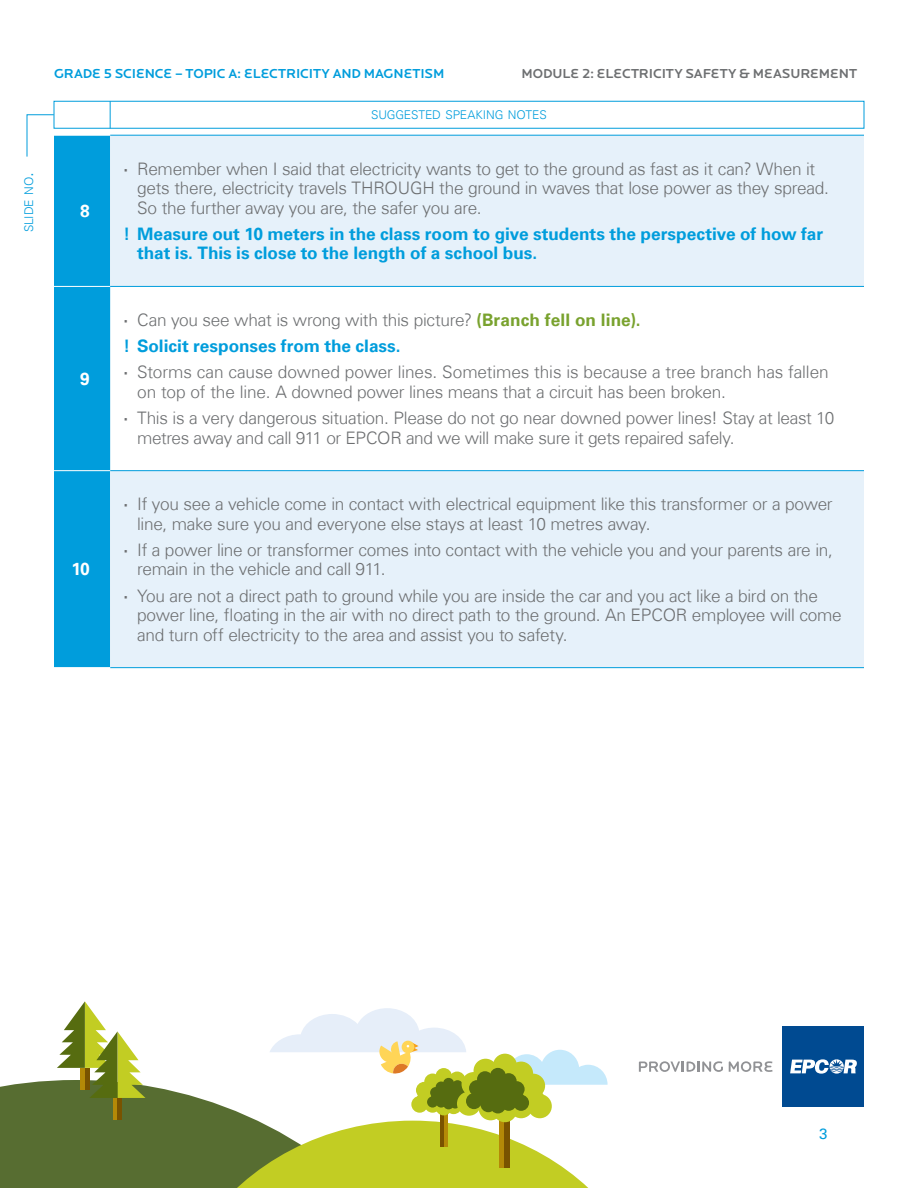
<style>
.page{position:relative;width:918px;height:1188px;background:#fff}
.page>*{position:absolute;margin:0;border:0;box-sizing:border-box;transform-origin:0 0}
.t1{font:300 17.25px/19.5px "Univers Com 45";letter-spacing:-.015em;color:#6d6f71}
.t2{font:700 17.25px/19.5px "Univers Com 65";letter-spacing:-.005em;color:#009ddc}
.Body{font:700 17.25px "Univers Com 65";color:#fff}
.t3{font:15px "Univers Com 55 Roman";color:#009ddc}
.Section_Heading{font:13.5px "EPCOR Locator Display Medium";letter-spacing:-.01em;color:#009ddc}
.Section_Heading-2{font:13.5px "EPCOR Locator Display Medium";letter-spacing:-.005em;color:#6d6f71}
.t4{font:300 12.15px "Univers Com 45";letter-spacing:-.01em;color:#009ddc}
.s1{font-size:17.25px}
.s2{font-family:"Univers Com 65";font-weight:700}
.s3{font-family:"Univers Com 65";font-weight:700;color:#79a22e}
</style>
<div class="page">
<svg style="left:27px;top:101px;width:84px;height:566px"></svg>
<svg style="left:110px;top:136px;width:754px;height:531px;fill:#e6f1fa"></svg>
<hr style="left:110px;top:470px;width:754px;height:1px;background:#009ddc">
<hr style="left:110px;top:667px;width:754px;height:1px;background:#009ddc">
<hr style="left:54px;top:470px;width:56px;height:1px;background:#fff">
<hr style="left:110px;top:135px;width:754px;height:1px;background:#009ddc">
<hr style="left:54px;top:135px;width:56px;height:1px;background:#fff">
<hr style="left:54px;top:286px;width:56px;height:1px;background:#fff">
<hr style="left:110px;top:286px;width:754px;height:1px;background:#009ddc">
<div style="left:783px;top:1026px;width:81px;height:81px;background:#004a91"></div>
<svg style="left:790px;top:1059px;width:67px;height:15px"></svg>
<svg style="left:639px;top:1061px;width:84px;height:11px"></svg>
<svg style="left:729px;top:1061px;width:44px;height:11px"></svg>
<svg style="left:489px;top:1050px;width:119px;height:35px"></svg>
<svg style="left:270px;top:1008px;width:196px;height:66px"></svg>
<svg style="left:0;top:1080px;width:410px;height:108px;fill:#576d31"></svg>
<svg style="left:203px;top:1121px;width:386px;height:67px"></svg>
<hr style="left:444px;top:1113px;width:4px;height:34px;background:#b48907">
<hr style="left:440px;top:1113px;width:4px;height:34px;background:#795300">
<div style="left:424px;top:1074px;width:17px;height:16px;background:#c2cd23;border-radius:50%"></div>
<div style="left:416px;top:1082px;width:17px;height:17px;background:#c2cd23;border-radius:50%"></div>
<div style="left:411px;top:1096px;width:17px;height:17px;background:#c2cd23;border-radius:50%"></div>
<div style="left:424px;top:1096px;width:17px;height:17px;background:#c2cd23;border-radius:50%"></div>
<div style="left:435px;top:1099px;width:17px;height:16px;background:#c2cd23;border-radius:50%"></div>
<div style="left:445px;top:1097px;width:17px;height:17px;background:#c2cd23;border-radius:50%"></div>
<div style="left:449px;top:1072px;width:16px;height:16px;background:#c2cd23;border-radius:50%"></div>
<div style="left:435px;top:1068px;width:17px;height:17px;background:#c2cd23;border-radius:50%"></div>
<div style="left:436px;top:1082px;width:11px;height:11px;background:#566c10;border-radius:50%"></div>
<div style="left:430px;top:1087px;width:11px;height:11px;background:#566c10;border-radius:50%"></div>
<div style="left:427px;top:1096px;width:11px;height:12px;background:#566c10;border-radius:50%"></div>
<div style="left:438px;top:1089px;width:11px;height:11px;background:#566c10;border-radius:50%"></div>
<div style="left:448px;top:1087px;width:11px;height:11px;background:#566c10;border-radius:50%"></div>
<div style="left:436px;top:1096px;width:11px;height:12px;background:#566c10;border-radius:50%"></div>
<div style="left:444px;top:1094px;width:11px;height:11px;background:#566c10;border-radius:50%"></div>
<div style="left:443px;top:1098px;width:11px;height:11px;background:#566c10;border-radius:50%"></div>
<div style="left:450px;top:1097px;width:11px;height:12px;background:#566c10;border-radius:50%"></div>
<div style="left:452px;top:1092px;width:11px;height:11px;background:#566c10;border-radius:50%"></div>
<svg style="left:458px;top:1086px;width:11px;height:11px"></svg>
<div style="left:452px;top:1080px;width:11px;height:11px;background:#566c10;border-radius:50%"></div>
<div style="left:444px;top:1082px;width:11px;height:11px;background:#566c10;border-radius:50%"></div>
<div style="left:443px;top:1078px;width:11px;height:11px;background:#566c10;border-radius:50%"></div>
<div style="left:499px;top:1119px;width:5px;height:48px;background:#b48907"></div>
<div style="left:504px;top:1119px;width:6px;height:48px;background:#795300"></div>
<div style="left:509px;top:1062px;width:24px;height:24px;background:#c2cd23;border-radius:50%"></div>
<div style="left:521px;top:1074px;width:24px;height:24px;background:#c2cd23;border-radius:50%"></div>
<div style="left:521px;top:1089px;width:24px;height:24px;background:#c2cd23;border-radius:50%"></div>
<div style="left:528px;top:1094px;width:24px;height:24px;background:#c2cd23;border-radius:50%"></div>
<div style="left:509px;top:1094px;width:24px;height:24px;background:#c2cd23;border-radius:50%"></div>
<div style="left:493px;top:1098px;width:24px;height:24px;background:#c2cd23;border-radius:50%"></div>
<div style="left:479px;top:1096px;width:24px;height:24px;background:#c2cd23;border-radius:50%"></div>
<div style="left:462px;top:1072px;width:24px;height:24px;background:#c2cd23;border-radius:50%"></div>
<div style="left:457px;top:1092px;width:24px;height:24px;background:#c2cd23;border-radius:50%"></div>
<div style="left:474px;top:1059px;width:24px;height:24px;background:#c2cd23;border-radius:50%"></div>
<div style="left:493px;top:1054px;width:24px;height:24px;background:#c2cd23;border-radius:50%"></div>
<div style="left:501px;top:1073px;width:16px;height:16px;background:#566c10;border-radius:50%"></div>
<div style="left:509px;top:1081px;width:16px;height:16px;background:#566c10;border-radius:50%"></div>
<div style="left:509px;top:1091px;width:16px;height:16px;background:#566c10;border-radius:50%"></div>
<div style="left:513px;top:1095px;width:16px;height:16px;background:#566c10;border-radius:50%"></div>
<div style="left:498px;top:1084px;width:16px;height:16px;background:#566c10;border-radius:50%"></div>
<div style="left:483px;top:1081px;width:16px;height:16px;background:#566c10;border-radius:50%"></div>
<div style="left:501px;top:1095px;width:16px;height:16px;background:#566c10;border-radius:50%"></div>
<div style="left:488px;top:1091px;width:16px;height:16px;background:#566c10;border-radius:50%"></div>
<div style="left:490px;top:1097px;width:16px;height:16px;background:#566c10;border-radius:50%"></div>
<div style="left:480px;top:1096px;width:16px;height:16px;background:#566c10;border-radius:50%"></div>
<div style="left:477px;top:1088px;width:16px;height:16px;background:#566c10;border-radius:50%"></div>
<div style="left:469px;top:1080px;width:16px;height:16px;background:#566c10;border-radius:50%"></div>
<div style="left:466px;top:1093px;width:16px;height:16px;background:#566c10;border-radius:50%"></div>
<div style="left:477px;top:1071px;width:16px;height:16px;background:#566c10;border-radius:50%"></div>
<div style="left:488px;top:1073px;width:16px;height:16px;background:#566c10;border-radius:50%"></div>
<div style="left:490px;top:1068px;width:16px;height:16px;background:#566c10;border-radius:50%"></div>
<hr style="left:113px;top:1098px;width:4px;height:22px;background:#b48907">
<div style="left:117px;top:1098px;width:5px;height:22px;background:#795300"></div>
<svg style="left:57px;top:1001px;width:89px;height:97px"></svg>
<p class="t4" style="left:22px;top:232px;width:61px;rotate:-90deg">SLIDE NO<span class="s1">.</span></p>
<p class="Section_Heading" style="left:54px;top:65px;width:392px">GRADE 5 SCIENCE – TOPIC A: ELECTRICITY AND MAGNETISM</p>
<p class="Section_Heading-2" style="left:521px;top:65px;width:337px">MODULE 2: ELECTRICITY SAFETY &amp; MEASUREMENT</p>
<p class="Body" style="left:80px;top:201px;width:11px">8</p>
<p class="Body" style="left:80px;top:368px;width:11px">9</p>
<p class="Body" style="left:71px;top:559px;width:20px">10</p>
<p class="t4" style="left:371px;top:108px;width:177px">SUGGESTED SPEAKING NOTES</p>
<p class="t1" style="left:137px;top:159px;width:693px;text-indent:-14px"><span class="s2">·</span> Remember when I said that electricity wants to get to the ground as fast as it can? When it gets there, electricity travels THROUGH the ground in waves that lose power as they spread.<br>So the further away you are, the safer you are.</p>
<p class="t2" style="left:137px;top:224px;width:687px;text-indent:-14px">! Measure out 10 meters in the class room to give students the perspective of how far that is. This is close to the length of a school bus.</p>
<p class="t1" style="left:124px;top:310px;width:518px"><span class="s2">·</span> Can you see what is wrong with this picture? <span class="s3">(Branch fell on line).</span></p>
<p class="t2" style="left:124px;top:336px;width:279px">! Solicit responses from the class.</p>
<p class="t1" style="left:137px;top:363px;width:693px;text-indent:-14px"><span class="s2">·</span> Storms can cause downed power lines. Sometimes this is because a tree branch has fallen on top of the line. A downed power lines means that a circuit has been broken.</p>
<p class="t1" style="left:137px;top:408px;width:699px;text-indent:-14px"><span class="s2">·</span> This is a very dangerous situation. Please do not go near downed power lines! Stay at least 10 metres away and call 911 or EPCOR and we will make sure it gets repaired safely.</p>
<p class="t1" style="left:137px;top:494px;width:697px;text-indent:-14px"><span class="s2">·</span> If you see a vehicle come in contact with electrical equipment like this transformer or a power line, make sure you and everyone else stays at least 10 metres away.</p>
<p class="t1" style="left:137px;top:540px;width:697px;text-indent:-14px"><span class="s2">·</span> If a power line or transformer comes into contact with the vehicle you and your parents are in, remain in the vehicle and call 911.</p>
<p class="t1" style="left:137px;top:586px;width:706px;text-indent:-14px"><span class="s2">·</span> You are not a direct path to ground while you are inside the car and you act like a bird on the power line, floating in the air with no direct path to the ground. An EPCOR employee will come and turn off electricity to the area and assist you to safety.</p>
<p class="t3" style="left:819px;top:1125px;width:10px">3</p>
</div>
